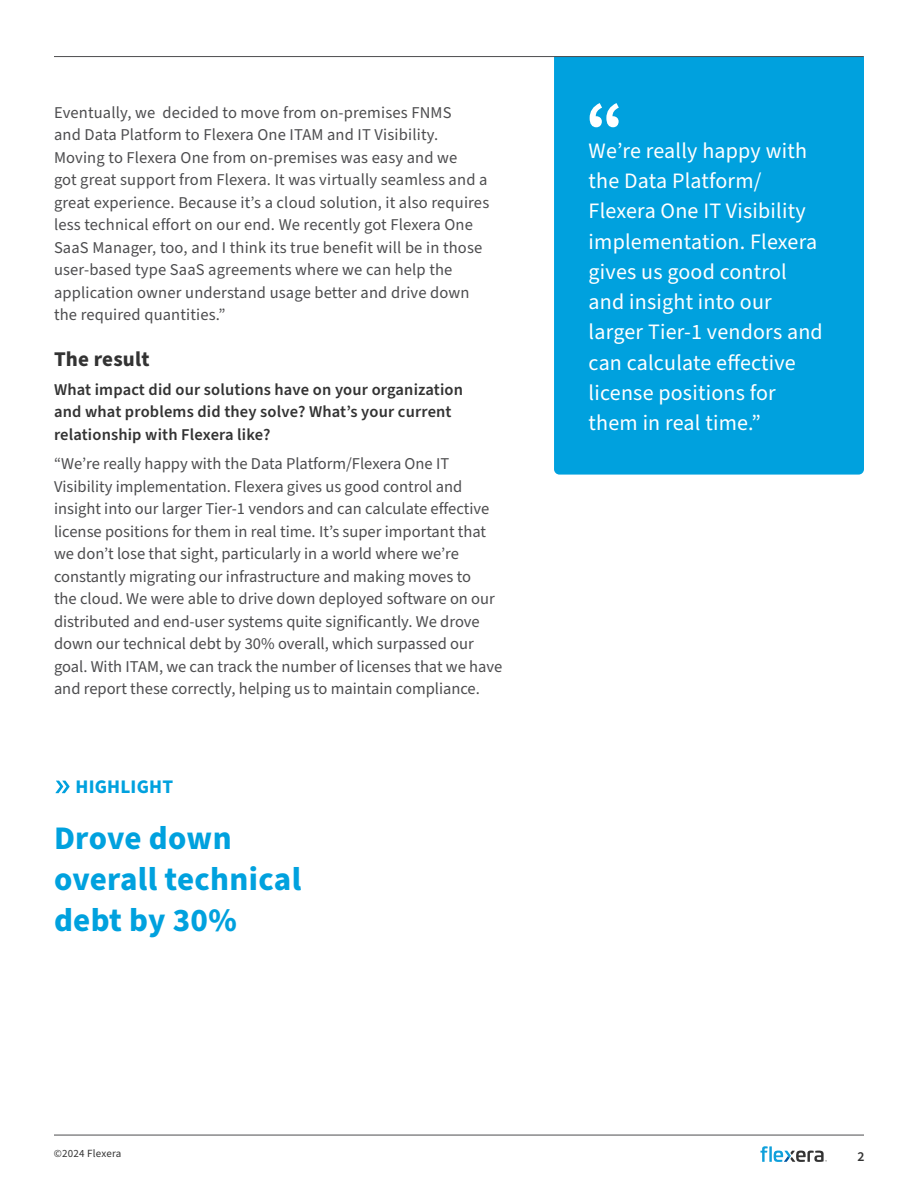
<style>
.page{position:relative;width:918px;height:1188px;background:#fff}
.page>*{position:absolute;margin:0;border:0;box-sizing:border-box;transform-origin:0 0}
.t1{font:700 68.7px "Source Sans Pro";color:#fff}
.t2{font:700 33px/41.2px "Source Sans Pro";letter-spacing:.01em;color:#00a1de}
.t3{font:21.9px/30.2px "Source Sans Pro";letter-spacing:.01em;color:#fff}
.t4{font:700 21px "Source Sans Pro";letter-spacing:.01em;color:#333}
.t5{font:700 19.2px "Source Sans Pro";letter-spacing:.01em;color:#00a1de}
.t6{font:16.5px/22.5px "Source Sans Pro";color:#4d4d4f}
.t7{font:600 16.5px/22.5px "Source Sans Pro";letter-spacing:.01em;color:#333}
.t8{font:600 13.8px "Source Sans Pro";color:#333}
.t9{font:10.95px "Source Sans Pro";letter-spacing:.02em;color:#333}
</style>
<div class="page">
<div style="left:554px;top:57px;width:310px;height:418px;background:#00a1de"></div>
<svg style="left:760px;top:1146px;width:8px;height:16px"></svg>
<hr style="left:769px;top:1146px;width:3px;height:16px;background:#0fa0db">
<svg style="left:774px;top:1151px;width:53px;height:11px"></svg>
<hr style="left:54px;top:1135px;width:810px;height:1px;background:#4d4d4f">
<hr style="left:54px;top:56px;width:810px;height:1px;background:#4d4d4f">
<svg style="left:55px;top:781px;width:15px;height:12px"></svg>
<p class="t6" style="left:54px;top:102px;width:437px">Eventually, we decided to move from on-premises FNMS<br>and Data Platform to Flexera One ITAM and IT Visibility.<br>Moving to Flexera One from on-premises was easy and we<br>got great support from Flexera. It was virtually seamless and a great experience. Because it’s a cloud solution, it also requires less technical effort on our end. We recently got Flexera One SaaS Manager, too, and I think its true benefit will be in those user-based type SaaS agreements where we can help the application owner understand usage better and drive down the required quantities.”</p>
<p class="t4" style="left:54px;top:344px;width:97px">The result</p>
<p class="t7" style="left:54px;top:379px;width:411px">What impact did our solutions have on your organization and what problems did they solve? What’s your current relationship with Flexera like?</p>
<p class="t6" style="left:54px;top:453px;width:450px">“We’re really happy with the Data Platform/Flexera One IT Visibility implementation. Flexera gives us good control and insight into our larger Tier-1 vendors and can calculate effective license positions for them in real time. It’s super important that we don’t lose that sight, particularly in a world where we’re constantly migrating our infrastructure and making moves to<br>the cloud. We were able to drive down deployed software on our distributed and end-user systems quite significantly. We drove down our technical debt by 30% overall, which surpassed our goal. With ITAM, we can track the number of licenses that we have and report these correctly, helping us to maintain compliance.</p>
<p class="t5" style="left:75px;top:774px;width:99px">HIGHLIGHT</p>
<h2 class="t2" style="left:54px;top:818px;width:249px">Drove down overall technical debt by 30%</h2>
<p class="t9" style="left:54px;top:1146px;width:69px">©2024 Flexera</p>
<h1 class="t1" style="left:586px;top:80px;width:39px">“</h1>
<h3 class="t3" style="left:589px;top:136px;width:236px">We’re really happy with the Data Platform/<br>Flexera One IT Visibility implementation. Flexera gives us good control and insight into our larger Tier-1 vendors and can calculate effective license positions for them in real time.”</h3>
<p class="t8" style="left:858px;top:1147px;width:9px">2</p>
</div>
